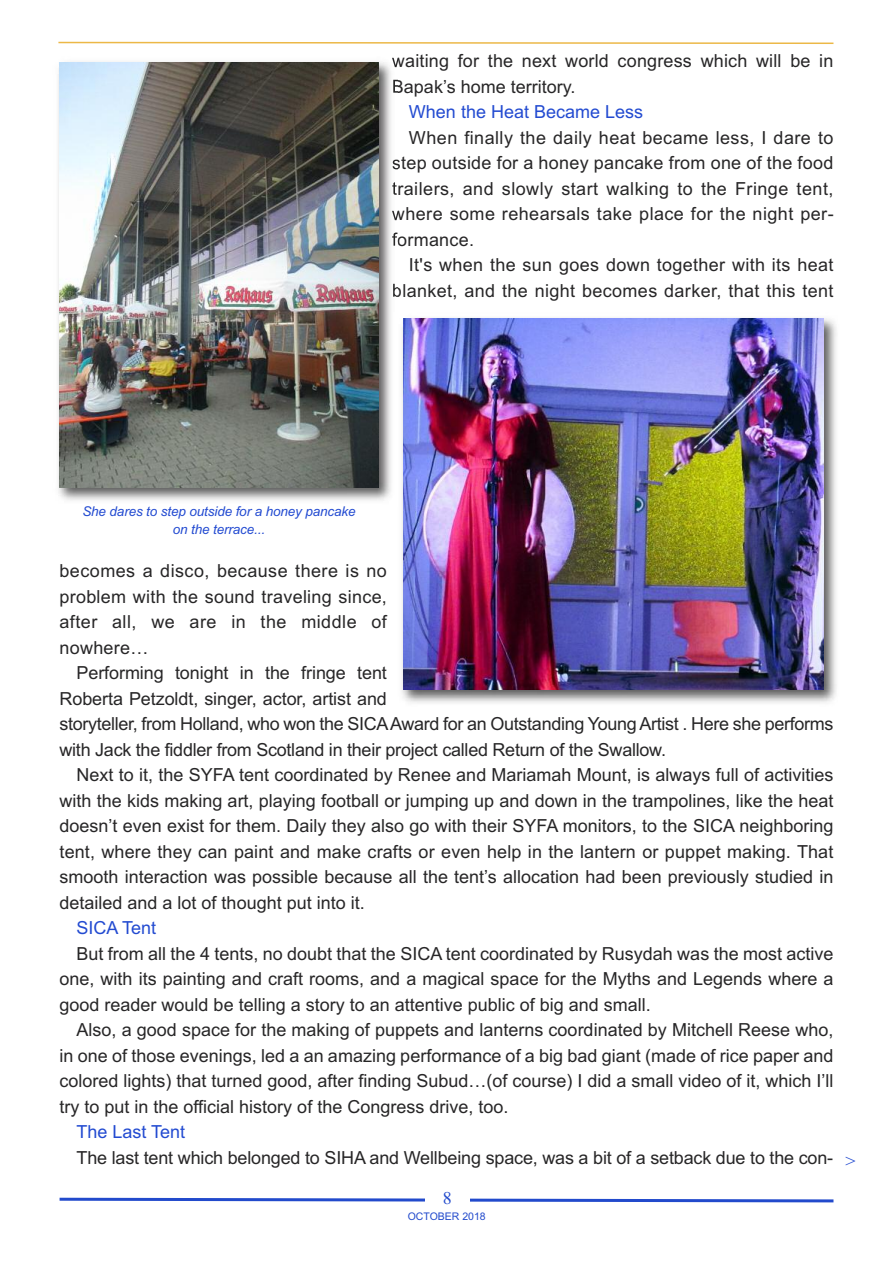
<style>
.page{position:relative;width:893px;height:1263px;background:#fff}
.page>*{position:absolute;margin:0;border:0;box-sizing:border-box;transform-origin:0 0}
.t1{font:18px/25.5px "Arial";color:#272627;text-align:justify}
.t2{font:18px/25.5px "Arial";letter-spacing:.02em;color:#272627;text-align:right}
.t3{font:18px "Arial";color:#234bd1}
.t4{font:18px "Times New Roman";color:#224acc}
.t5{font:italic 18px "Times New Roman";color:#234bd1}
.t6{font:italic 13.5px/18px "Arial";letter-spacing:-.01em;color:#234bd1;text-align:center}
.t7{font:10.5px "Arial";color:#224acc}
</style>
<div class="page">
<svg style="left:59px;top:1197px;width:775px;height:6px"></svg>
<div style="left:425px;top:1192px;width:44px;height:37px;background:#fff"></div>
<svg style="left:58px;top:41px;width:776px;height:3px"></svg>
<img style="left:58px;top:62px;width:340px;height:439px">
<svg style="left:392px;top:57px;width:6px;height:12px"></svg>
<img style="left:393px;top:80px;width:5px;height:14px">
<svg style="left:392px;top:159px;width:6px;height:12px"></svg>
<img style="left:392px;top:182px;width:6px;height:14px">
<svg style="left:392px;top:210px;width:6px;height:10px"></svg>
<svg style="left:392px;top:233px;width:6px;height:13px"></svg>
<img style="left:393px;top:284px;width:5px;height:14px">
<img style="left:60px;top:63px;width:318px;height:424px">
<img style="left:402px;top:318px;width:435px;height:385px">
<img style="left:393px;top:312px;width:5px;height:189px">
<img style="left:403px;top:319px;width:420px;height:371px">
<p class="t1" style="left:392px;top:48px;width:443px">waiting for the next world congress which will be in<br>Bapak’s home territory.</p>
<p class="t3" style="left:409px;top:101px;width:236px">When the Heat Became Less</p>
<p class="t1" style="left:392px;top:125px;width:443px;text-indent:17px">When finally the daily heat became less, I dare to step outside for a honey pancake from one of the food trailers, and slowly start walking to the Fringe tent, where some rehearsals take place for the night per&shy;formance.</p>
<p class="t2" style="left:392px;top:252px;width:443px">It's when the sun goes down together with its heat blanket, and the night becomes darker, that this tent</p>
<p class="t6" style="left:82px;top:502px;width:275px">She dares to step outside for a honey pancake on the terrace...</p>
<p class="t1" style="left:60px;top:558px;width:329px">becomes a disco, because there is no problem with the sound traveling since, after all, we are in the middle of nowhere…</p>
<p class="t1" style="left:60px;top:660px;width:775px;text-align:left;text-indent:17px">Performing tonight in the fringe tent<br>Roberta Petzoldt, singer, actor, artist and<br>storyteller, from Holland, who won the SICAAward for an Outstanding Young Artist . Here she performs with Jack the fiddler from Scotland in their project called Return of the Swallow.</p>
<p class="t1" style="left:60px;top:762px;width:775px;text-indent:17px">Next to it, the SYFA tent coordinated by Renee and Mariamah Mount, is always full of activities with the kids making art, playing football or jumping up and down in the trampolines, like the heat doesn’t even exist for them. Daily they also go with their SYFA monitors, to the SICA neighboring tent, where they can paint and make crafts or even help in the lantern or puppet making. That smooth interaction was possible because all the tent’s allocation had been previously studied in detailed and a lot of thought put into it.</p>
<p class="t3" style="left:77px;top:917px;width:81px">SICA Tent</p>
<p class="t1" style="left:60px;top:941px;width:775px;text-indent:17px">But from all the 4 tents, no doubt that the SICA tent coordinated by Rusydah was the most active one, with its painting and craft rooms, and a magical space for the Myths and Legends where a good reader would be telling a story to an attentive public of big and small.</p>
<p class="t1" style="left:60px;top:1017px;width:775px;text-indent:17px">Also, a good space for the making of puppets and lanterns coordinated by Mitchell Reese who, in one of those evenings, led a an amazing performance of a big bad giant (made of rice paper and colored lights) that turned good, after finding Subud…(of course) I did a small video of it, which I’ll try to put in the official history of the Congress drive, too.</p>
<p class="t3" style="left:77px;top:1121px;width:110px">The Last Tent</p>
<p class="t1" style="left:77px;top:1145px;width:758px">The last tent which belonged to SIHA and Wellbeing space, was a bit of a setback due to the con-</p>
<p class="t4" style="left:443px;top:1188px;width:10px">8</p>
<p class="t7" style="left:408px;top:1210px;width:80px">OCTOBER 2018</p>
<p class="t5" style="left:845px;top:1150px;width:14px">&gt;</p>
</div>
